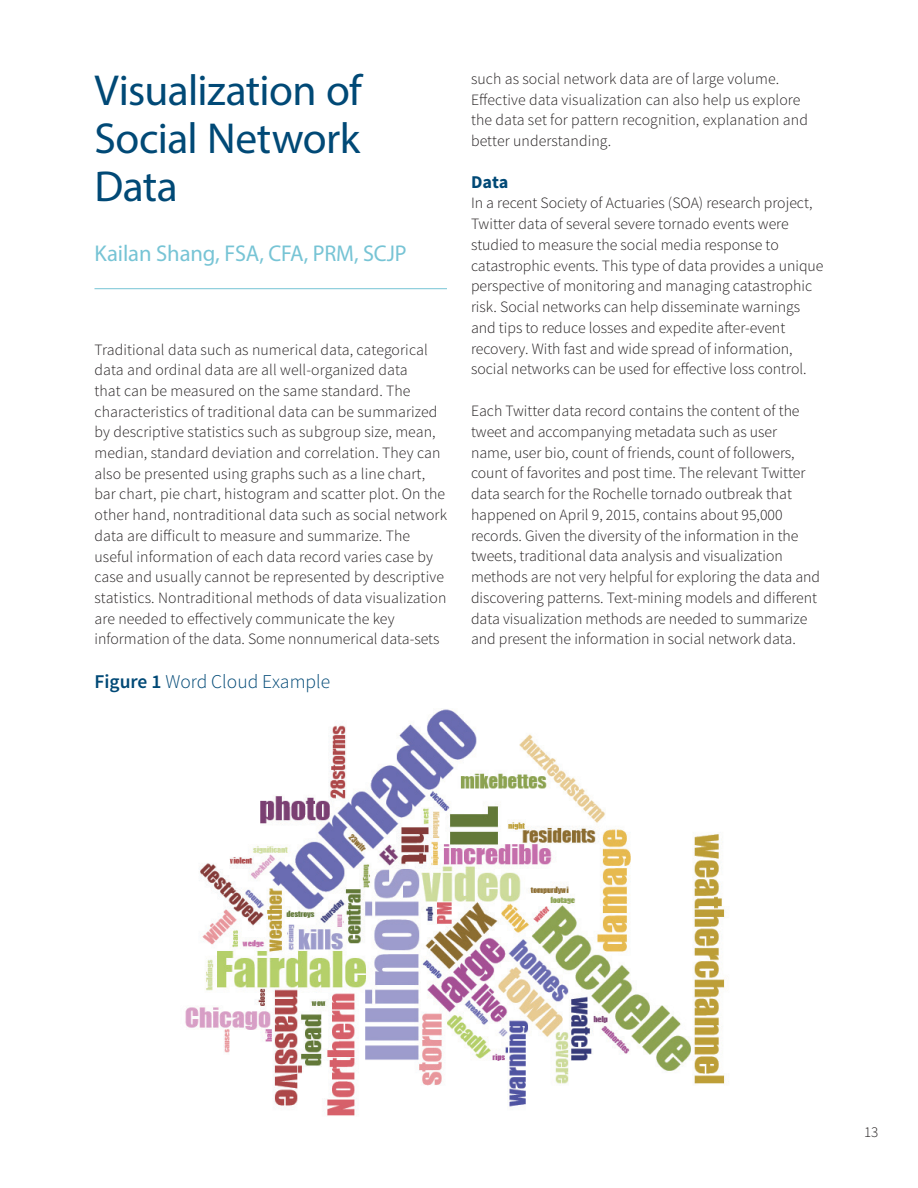
<style>
.page{position:relative;width:918px;height:1188px;background:#fff}
.page>*{position:absolute;margin:0;border:0;box-sizing:border-box;transform-origin:0 0}
.t1{font:43.5px/48px "Myriad Pro";letter-spacing:-.015em;color:#004976;text-align:justify}
.t2{font:22.8px "Myriad Pro";letter-spacing:-.005em;color:#77c4d5}
.t3{font:300 19.5px "Source Sans Pro";color:#004976}
.t4{font:700 18px "Source Sans Pro";color:#004976}
.t5{font:300 15.75px/20.7px "Source Sans Pro";color:#231f20}
.t6{font:300 15px "Source Sans Pro";color:#231f20}
.s1{font-weight:600}
</style>
<div class="page">
<hr style="left:94px;top:288px;width:353px;height:1px;background:#77c4d5">
<img style="left:185px;top:709px;width:541px;height:407px">
<h1 class="t1" style="left:94px;top:66px;width:269px">Visualization of Social Network Data</h1>
<h2 class="t2" style="left:94px;top:240px;width:314px">Kailan Shang, FSA, CFA, PRM, SCJP</h2>
<p class="t5" style="left:94px;top:339px;width:354px">Traditional data such as numerical data, categorical data and ordinal data are all well-organized data<br>that can be measured on the same standard. The characteristics of traditional data can be summarized by descriptive statistics such as subgroup size, mean, median, standard deviation and correlation. They can also be presented using graphs such as a line chart, bar chart, pie chart, histogram and scatter plot. On the other hand, nontraditional data such as social network data are difficult to measure and summarize. The useful information of each data record varies case by case and usually cannot be represented by descriptive statistics. Nontraditional methods of data visualization are needed to effectively communicate the key information of the data. Some nonnumerical data-sets</p>
<p class="t3" style="left:94px;top:670px;width:237px"><span class="s1">Figure 1</span> Word Cloud Example</p>
<p class="t5" style="left:471px;top:68px;width:339px">such as social network data are of large volume.<br>Effective data visualization can also help us explore the data set for pattern recognition, explanation and better understanding.</p>
<p class="t4" style="left:471px;top:170px;width:39px">Data</p>
<p class="t5" style="left:471px;top:193px;width:354px">In a recent Society of Actuaries (SOA) research project, Twitter data of several severe tornado events were studied to measure the social media response to catastrophic events. This type of data provides a unique perspective of monitoring and managing catastrophic risk. Social networks can help disseminate warnings and tips to reduce losses and expedite after-event recovery. With fast and wide spread of information, social networks can be used for effective loss control.</p>
<p class="t5" style="left:471px;top:401px;width:351px">Each Twitter data record contains the content of the tweet and accompanying metadata such as user name, user bio, count of friends, count of followers, count of favorites and post time. The relevant Twitter data search for the Rochelle tornado outbreak that happened on April 9, 2015, contains about 95,000 records. Given the diversity of the information in the tweets, traditional data analysis and visualization methods are not very helpful for exploring the data and discovering patterns. Text-mining models and different data visualization methods are needed to summarize and present the information in social network data.</p>
<p class="t6" style="left:864px;top:1123px;width:16px">13</p>
</div>
